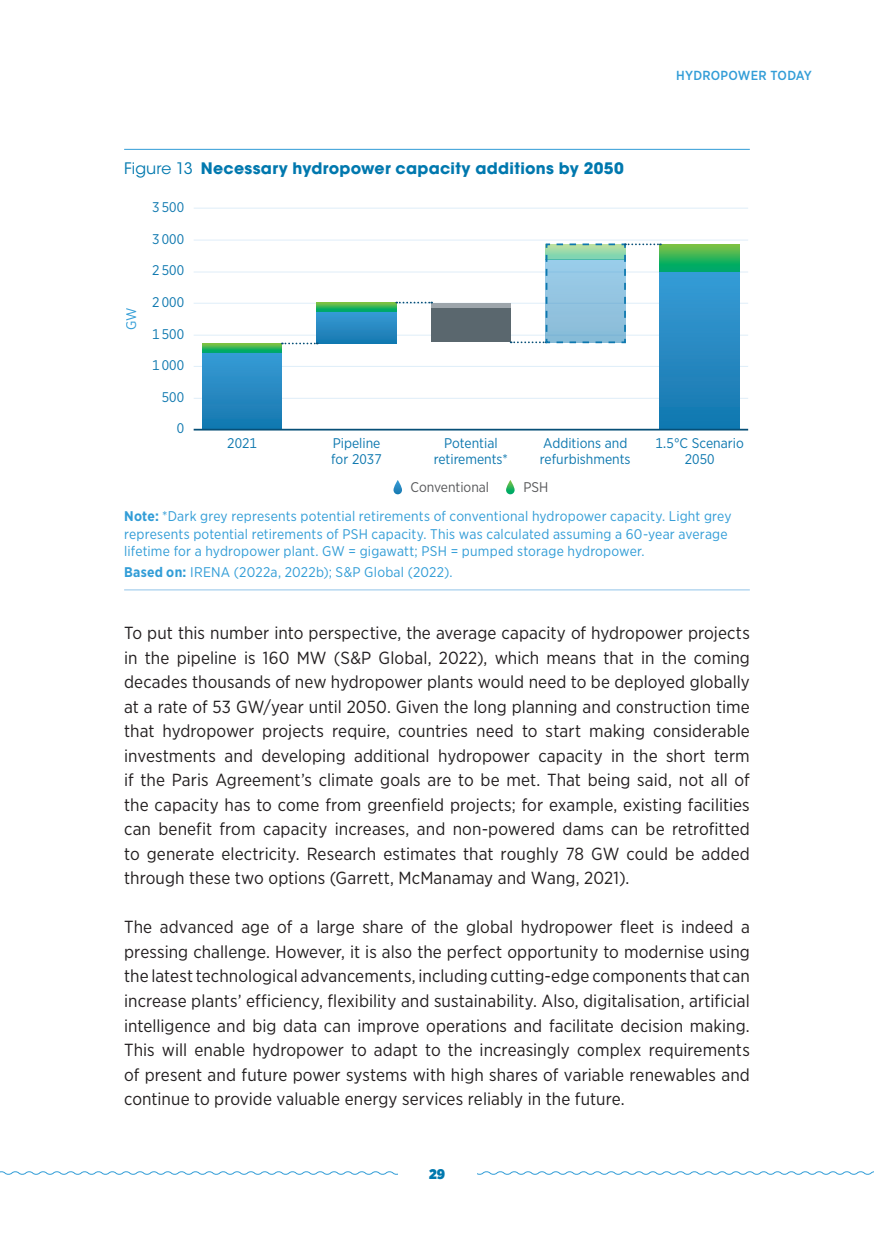
<style>
.page{position:relative;width:874px;height:1241px;background:#fff}
.page>*{position:absolute;margin:0;border:0;box-sizing:border-box;transform-origin:0 0}
.Text_Body{font:17.5px/24.5px "Gotham Narrow";letter-spacing:.005em;color:#231f20;text-align:justify}
.Figures_Tables_F{font:700 15.75px "ITC Avant Garde Std";letter-spacing:.015em;color:#0078ae}
.Sources_2{font:14px/17.5px "Gotham Narrow";letter-spacing:.01em;color:#329dd7}
.t1{font:14px/15.8px "Gotham Narrow";color:#0e78af}
.Sources{font:14px "Gotham Narrow";letter-spacing:.015em;color:#329dd7}
.t2{font:14px "Gotham Narrow";color:#57585a}
.t3{font:900 14px "Gotham Narrow";color:#0078ae}
.t4{font:500 13.12px "Gotham Narrow";letter-spacing:.02em;color:#329dd7}
.s1{font-weight:400}
.s2{font-weight:700}
</style>
<div class="page">
<svg style="left:0;top:1171px;width:873px;height:4px"></svg>
<div style="left:397px;top:1167px;width:79px;height:11px;background:#fff"></div>
<hr style="left:124px;top:149px;width:625px;height:1px;background:#329dd7">
<hr style="left:193px;top:398px;width:554px;height:1px;background:#92c4e9">
<hr style="left:193px;top:366px;width:554px;height:1px;background:#92c4e9">
<hr style="left:193px;top:335px;width:554px;height:1px;background:#92c4e9">
<hr style="left:193px;top:303px;width:554px;height:1px;background:#92c4e9">
<hr style="left:193px;top:271px;width:554px;height:1px;background:#92c4e9">
<hr style="left:193px;top:239px;width:554px;height:1px;background:#92c4e9">
<hr style="left:193px;top:208px;width:554px;height:1px;background:#92c4e9">
<div style="left:431px;top:307px;width:79px;height:35px;background:#5a676e"></div>
<div style="left:431px;top:302px;width:79px;height:5px;background:#9da5ab"></div>
<div style="left:659px;top:271px;width:80px;height:158px;background:linear-gradient(to bottom,#389cd6,#1477af)"></div>
<svg style="left:660px;top:244px;width:79px;height:27px;background:#34b457"></svg>
<svg style="left:316px;top:311px;width:80px;height:33px;background:#248abf"></svg>
<svg style="left:316px;top:302px;width:80px;height:9px"></svg>
<div style="left:202px;top:352px;width:80px;height:77px;background:linear-gradient(to bottom,#389cd6,#1578af)"></div>
<svg style="left:202px;top:343px;width:80px;height:9px"></svg>
<hr style="left:193px;top:428px;width:554px;height:2px;background:#064f77">
<svg style="left:282px;top:342px;width:35px;height:2px"></svg>
<svg style="left:396px;top:301px;width:36px;height:2px"></svg>
<svg style="left:510px;top:243px;width:150px;height:101px"></svg>
<svg style="left:393px;top:480px;width:9px;height:14px"></svg>
<svg style="left:506px;top:480px;width:8px;height:14px"></svg>
<hr style="left:124px;top:589px;width:625px;height:1px;background:#92c4e9">
<p class="Figures_Tables_F" style="left:124px;top:158px;width:501px"><span class="s1">Figure 13</span> Necessary hydropower capacity additions by 2050</p>
<p class="t1" style="left:152px;top:199px;width:33px">3 500</p>
<p class="t1" style="left:152px;top:231px;width:33px">3 000</p>
<p class="Sources_2" style="left:122px;top:330px;width:24px;rotate:-90deg">GW</p>
<p class="t1" style="left:152px;top:262px;width:33px">2 500</p>
<p class="t1" style="left:152px;top:294px;width:33px">2 000</p>
<p class="t1" style="left:152px;top:325px;width:33px">1 500</p>
<p class="t1" style="left:152px;top:357px;width:33px">1 000</p>
<p class="t1" style="left:162px;top:388px;width:24px">500</p>
<p class="t1" style="left:177px;top:420px;width:9px">0</p>
<p class="t4" style="left:675px;top:67px;width:137px">HYDROPOWER TODAY</p>
<p class="t1" style="left:227px;top:435px;width:31px">2021</p>
<p class="t1" style="left:331px;top:435px;width:52px">Pipeline for 2037</p>
<p class="t1" style="left:433px;top:435px;width:76px;text-align:center">Potential retirements*</p>
<p class="t1" style="left:539px;top:435px;width:92px">Additions and refurbishments</p>
<p class="t1" style="left:655px;top:435px;width:90px;text-align:center">1.5°C Scenario<br>2050</p>
<p class="t2" style="left:410px;top:478px;width:80px">Conventional</p>
<p class="t2" style="left:523px;top:478px;width:26px">PSH</p>
<p class="Sources_2" style="left:124px;top:507px;width:608px"><span class="s2">Note:</span> *Dark grey represents potential retirements of conventional hydropower capacity. Light grey represents potential retirements of PSH capacity. This was calculated assuming a 60-year average lifetime for a hydropower plant. GW = gigawatt; PSH = pumped storage hydropower.</p>
<p class="Sources" style="left:124px;top:563px;width:330px"><span class="s2">Based on:</span> IRENA (2022a, 2022b); S&amp;P Global (2022).</p>
<p class="Text_Body" style="left:124px;top:620px;width:627px">To put this number into perspective, the average capacity of hydropower projects in the pipeline is 160 MW (S&amp;P Global, 2022), which means that in the coming decades thousands of new hydropower plants would need to be deployed globally at a rate of 53 GW/year until 2050. Given the long planning and construction time that hydropower projects require, countries need to start making considerable investments and developing additional hydropower capacity in the short term if the Paris Agreement’s climate goals are to be met. That being said, not all of the capacity has to come from greenfield projects; for example, existing facilities can benefit from capacity increases, and non-powered dams can be retrofitted to generate electricity. Research estimates that roughly 78 GW could be added through these two options (Garrett, McManamay and Wang, 2021).</p>
<p class="Text_Body" style="left:124px;top:914px;width:627px">The advanced age of a large share of the global hydropower fleet is indeed a pressing challenge. However, it is also the perfect opportunity to modernise using the latest technological advancements, including cutting-edge components that can increase plants’ efficiency, flexibility and sustainability. Also, digitalisation, artificial intelligence and big data can improve operations and facilitate decision making.<br>This will enable hydropower to adapt to the increasingly complex requirements of present and future power systems with high shares of variable renewables and continue to provide valuable energy services reliably in the future.</p>
<p class="t3" style="left:429px;top:1163px;width:17px">29</p>
</div>
